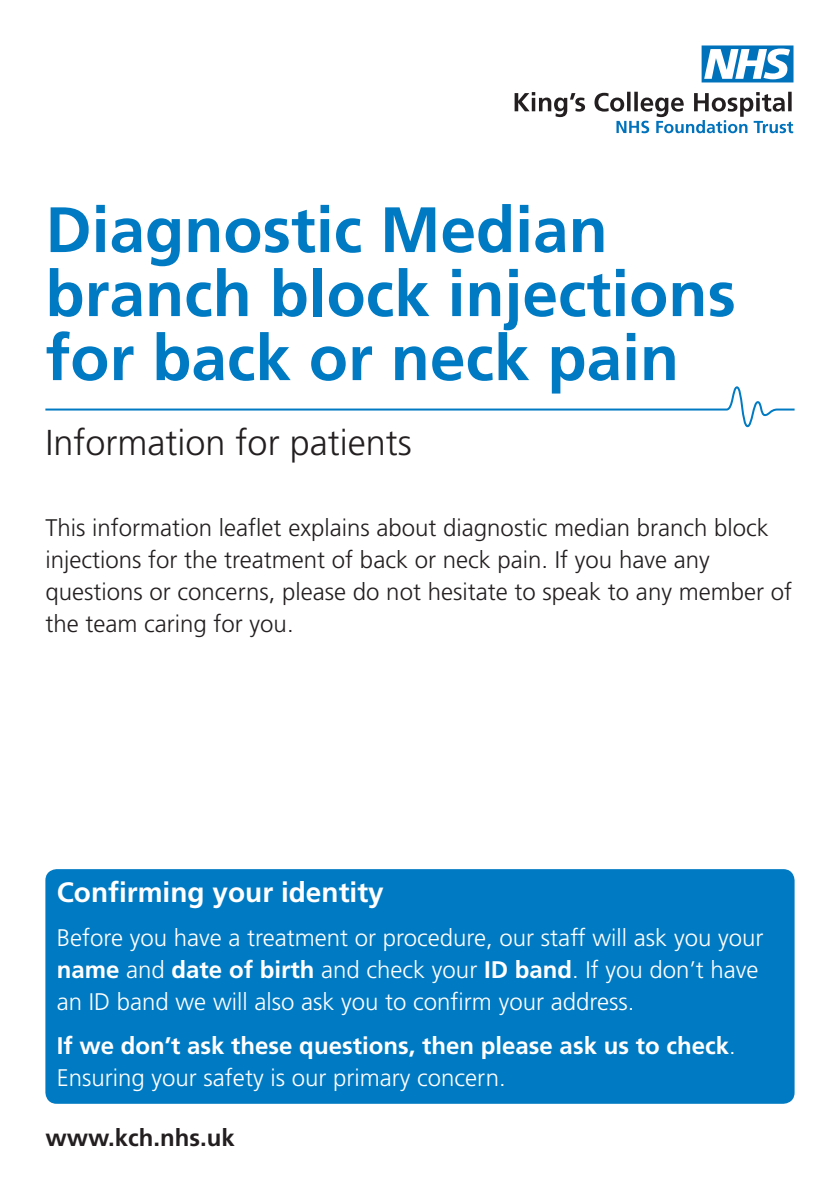
<style>
.page{position:relative;width:840px;height:1191px;background:#fff}
.page>*{position:absolute;margin:0;border:0;box-sizing:border-box;transform-origin:0 0}
.t1{font:700 64px/64px "Frutiger";color:#007ac2}
.t2{font:300 36px "Frutiger";color:#231f20}
.t3{font:700 28px "Frutiger";color:#fff}
.t4{font:300 24px/32px "Frutiger";color:#231f20}
.t5{font:300 24px/32px "Frutiger";color:#fff}
.t6{font:700 24px/32px "Frutiger";color:#fff}
.t7{font:700 24px "Frutiger";color:#231f20}
.s1{font-weight:700}
.s2{font-weight:300}
</style>
<div class="page">
<svg style="left:45px;top:386px;width:750px;height:42px"></svg>
<div style="left:45px;top:869px;width:749px;height:234px;background:#007ac2;border-radius:11px"></div>
<svg style="left:514px;top:92px;width:278px;height:41px"></svg>
<svg style="left:701px;top:45px;width:92px;height:37px"></svg>
<h1 class="t1" style="left:45px;top:197px;width:691px">Diagnostic Median branch block injections for back or neck pain</h1>
<h2 class="t2" style="left:45px;top:422px;width:368px">Information for patients</h2>
<p class="t4" style="left:45px;top:512px;width:747px">This information leaflet explains about diagnostic median branch block injections for the treatment of back or neck pain. If you have any questions or concerns, please do not hesitate to speak to any member of the team caring for you.</p>
<p class="t3" style="left:57px;top:876px;width:328px">Confirming your identity</p>
<p class="t5" style="left:57px;top:922px;width:707px">Before you have a treatment or procedure, our staff will ask you your <span class="s1">name</span> and <span class="s1">date of birth</span> and check your <span class="s1">ID band</span>. If you don’t have an ID band we will also ask you to confirm your address.</p>
<p class="t6" style="left:57px;top:1029px;width:680px">If we don’t ask these questions, then please ask us to check<span class="s2">.<br>Ensuring your safety is our primary concern.</span></p>
<p class="t7" style="left:45px;top:1123px;width:191px">www.kch.nhs.uk</p>
</div>
